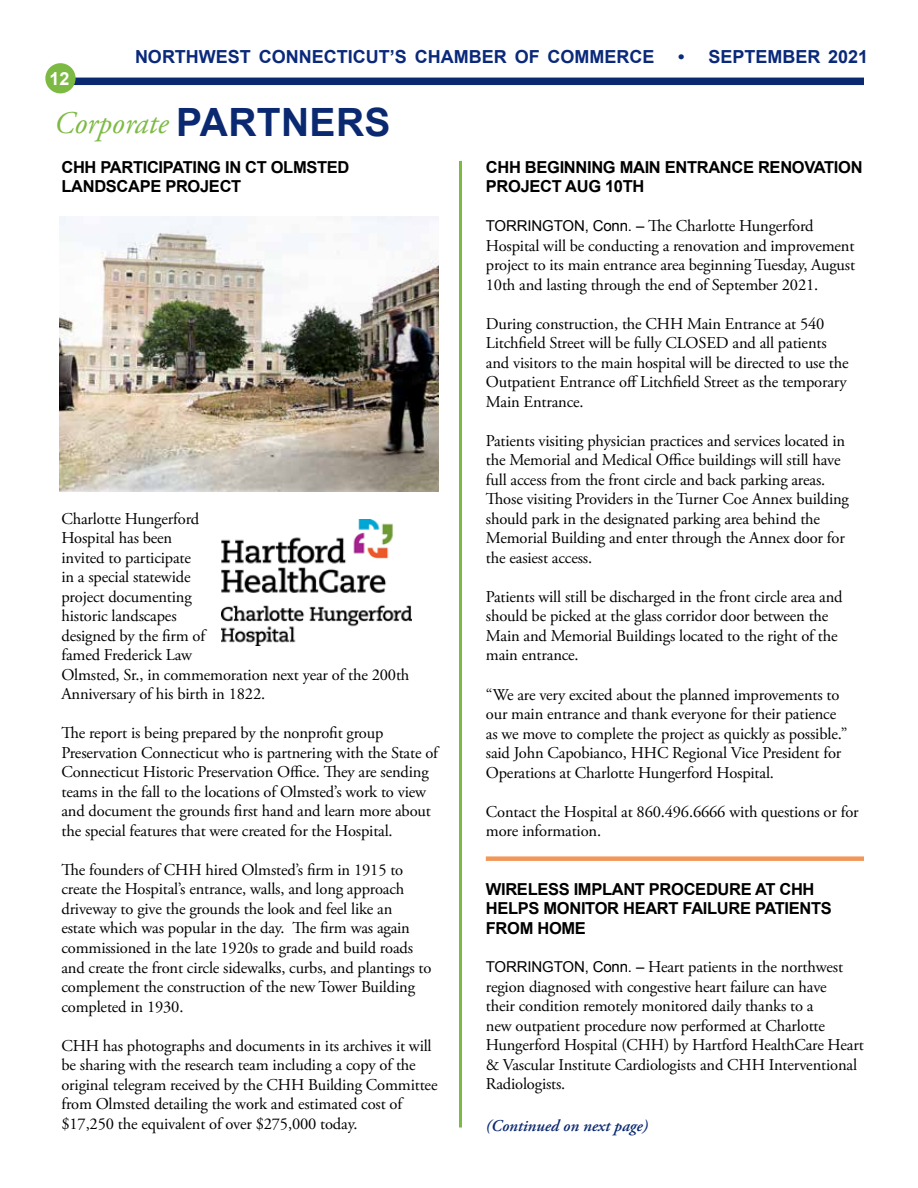
<style>
.page{position:relative;width:918px;height:1188px;background:#fff}
.page>*{position:absolute;margin:0;border:0;box-sizing:border-box;transform-origin:0 0}
.t1{font:italic 31.5px "Adobe Garamond Pro";color:#7dba44}
.t2{font:700 18px "Arial";color:#0a297a}
.t3{font:700 18px "Arial";color:#fff}
.t4{font:16.5px/19.5px "Adobe Garamond Pro";letter-spacing:-.01em;color:#000}
.t5{font:700 16.5px/19.5px "Arial";letter-spacing:-.02em;color:#000}
.t6{font:italic 600 16.5px "Adobe Garamond Pro";color:#0a2971}
.s1{font-family:"Arial";font-weight:700;font-style:normal;font-size:39px;color:#0a2971}
.s2{font-family:"Arial";font-size:15px}
</style>
<div class="page">
<div style="left:66px;top:78px;width:798px;height:7px;background:#0a2971"></div>
<div style="left:45px;top:63px;width:31px;height:30px;background:#7dba44;border-radius:50%"></div>
<hr style="left:459px;top:161px;width:3px;height:967px;background:#7dba44">
<img style="left:221px;top:520px;width:190px;height:126px">
<img style="left:59px;top:216px;width:379px;height:275px">
<div style="left:486px;top:856px;width:378px;height:5px;background:#f1975a"></div>
<p class="t3" style="left:50px;top:67px;width:22px">12</p>
<p class="t2" style="left:135px;top:45px;width:521px">NORTHWEST CONNECTICUT’S CHAMBER OF COMMERCE</p>
<p class="t2" style="left:678px;top:45px;width:191px">• SEPTEMBER 2021</p>
<h1 class="t1" style="left:54px;top:105px;width:338px">Corporate <span class="s1">PARTNERS</span></h1>
<p class="t5" style="left:61px;top:158px;width:290px">CHH PARTICIPATING IN CT OLMSTED<br>LANDSCAPE PROJECT</p>
<p class="t4" style="left:61px;top:510px;width:350px">Charlotte Hungerford<br>Hospital has been<br>invited to participate<br>in a special statewide<br>project documenting<br>historic landscapes<br>designed by the firm of<br>famed Frederick Law<br>Olmsted, Sr., in commemoration next year of the 200th<br>Anniversary of his birth in 1822.</p>
<p class="t4" style="left:61px;top:724px;width:378px">The report is being prepared by the nonprofit group Preservation Connecticut who is partnering with the State of Connecticut Historic Preservation Office. They are sending teams in the fall to the locations of Olmsted’s work to view and document the grounds first hand and learn more about the special features that were created for the Hospital.</p>
<p class="t4" style="left:61px;top:861px;width:372px">The founders of CHH hired Olmsted’s firm in 1915 to create the Hospital’s entrance, walls, and long approach driveway to give the grounds the look and feel like an<br>estate which was popular in the day. The firm was again commissioned in the late 1920s to grade and build roads and create the front circle sidewalks, curbs, and plantings to complement the construction of the new Tower Building completed in 1930.</p>
<p class="t4" style="left:61px;top:1036px;width:378px">CHH has photographs and documents in its archives it will be sharing with the research team including a copy of the original telegram received by the CHH Building Committee from Olmsted detailing the work and estimated cost of $17,250 the equivalent of over $275,000 today.</p>
<p class="t5" style="left:486px;top:158px;width:378px">CHH BEGINNING MAIN ENTRANCE RENOVATION<br>PROJECT AUG 10TH</p>
<p class="t4" style="left:486px;top:217px;width:371px"><span class="s2">TORRINGTON, Conn. –</span> The Charlotte Hungerford Hospital will be conducting a renovation and improvement project to its main entrance area beginning Tuesday, August 10th and lasting through the end of September 2021.</p>
<p class="t4" style="left:486px;top:315px;width:364px">During construction, the CHH Main Entrance at 540<br>Litchfield Street will be fully CLOSED and all patients and visitors to the main hospital will be directed to use the Outpatient Entrance off Litchfield Street as the temporary Main Entrance.</p>
<p class="t4" style="left:486px;top:432px;width:365px">Patients visiting physician practices and services located in the Memorial and Medical Office buildings will still have full access from the front circle and back parking areas.<br>Those visiting Providers in the Turner Coe Annex building should park in the designated parking area behind the Memorial Building and enter through the Annex door for the easiest access.</p>
<p class="t4" style="left:486px;top:588px;width:358px">Patients will still be discharged in the front circle area and should be picked at the glass corridor door between the Main and Memorial Buildings located to the right of the main entrance.</p>
<p class="t4" style="left:486px;top:685px;width:363px">“We are very excited about the planned improvements to our main entrance and thank everyone for their patience as we move to complete the project as quickly as possible.” said John Capobianco, HHC Regional Vice President for Operations at Charlotte Hungerford Hospital.</p>
<p class="t4" style="left:486px;top:802px;width:374px">Contact the Hospital at 860.496.6666 with questions or for more information.</p>
<p class="t5" style="left:486px;top:880px;width:347px">WIRELESS IMPLANT PROCEDURE AT CHH<br>HELPS MONITOR HEART FAILURE PATIENTS<br>FROM HOME</p>
<p class="t4" style="left:486px;top:958px;width:379px"><span class="s2">TORRINGTON, Conn. –</span> Heart patients in the northwest region diagnosed with congestive heart failure can have<br>their condition remotely monitored daily thanks to a<br>new outpatient procedure now performed at Charlotte Hungerford Hospital (CHH) by Hartford HealthCare Heart &amp; Vascular Institute Cardiologists and CHH Interventional Radiologists.</p>
<p class="t6" style="left:486px;top:1116px;width:164px">(Continued on next page)</p>
</div>
